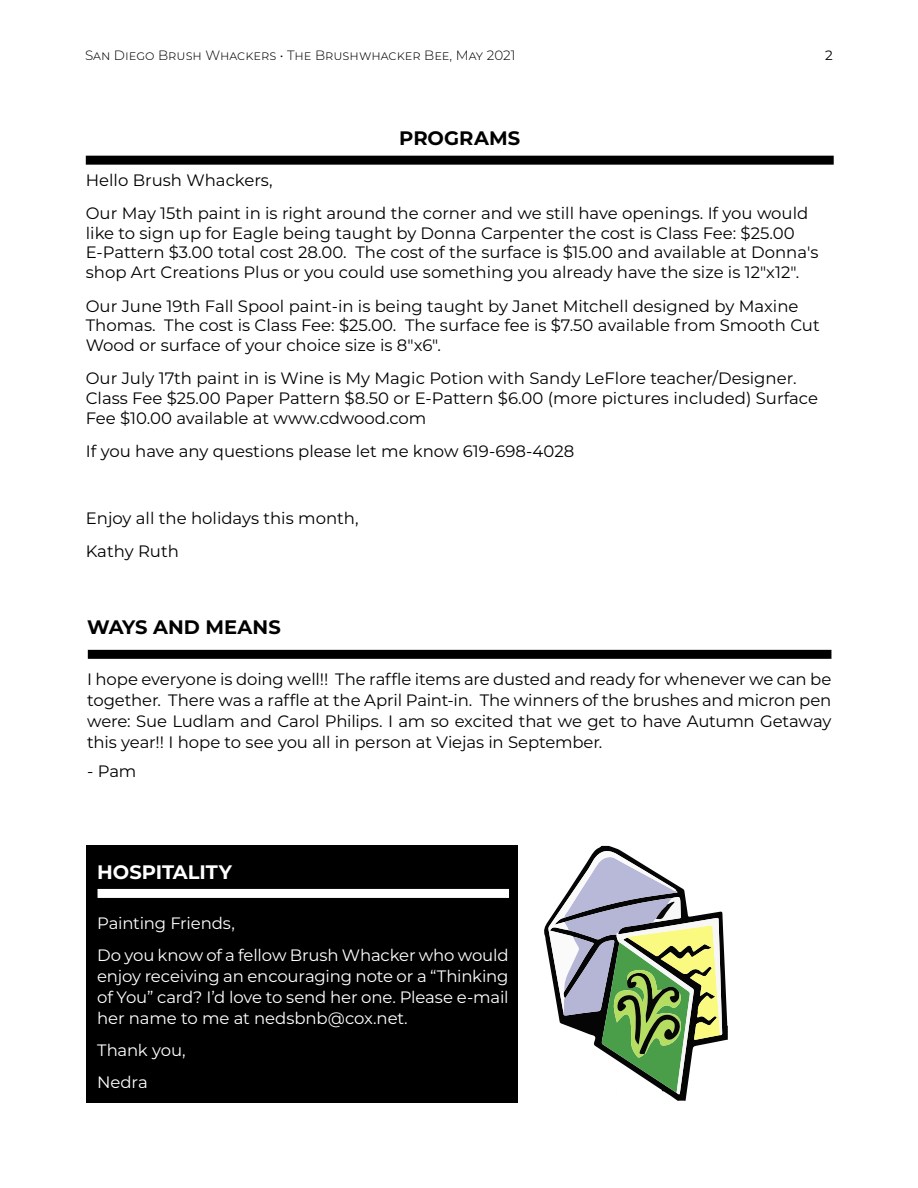
<style>
.page{position:relative;width:918px;height:1188px;background:#fff}
.page>*{position:absolute;margin:0;border:0;box-sizing:border-box;transform-origin:0 0}
.t1{font:700 19.5px "Montserrat";color:#000}
.t2{font:700 19.5px "Montserrat";letter-spacing:-.005em;color:#fff}
.t3{font:16.5px/19.8px "Montserrat";color:#000}
.t4{font:16.5px/31.8px "Montserrat";letter-spacing:-.015em;color:#fff}
.t5{font:300 13.5px "Montserrat";color:#000}
.t6{font:13.5px "Montserrat";color:#000}
</style>
<div class="page">
<div style="left:86px;top:156px;width:748px;height:9px;background:#000"></div>
<div style="left:88px;top:650px;width:743px;height:9px;background:#000"></div>
<svg style="left:544px;top:846px;width:184px;height:195px"></svg>
<svg style="left:548px;top:849px;width:174px;height:252px"></svg>
<div style="left:87px;top:846px;width:431px;height:257px;background:#000"></div>
<div style="left:98px;top:889px;width:411px;height:9px;background:#fff"></div>
<p class="t5" style="left:85px;top:46px;width:432px">San Diego Brush Whackers • The Brushwhacker Bee, May 2021</p>
<p class="t6" style="left:825px;top:46px;width:9px">2</p>
<p class="t1" style="left:399px;top:124px;width:122px">PROGRAMS</p>
<p class="t3" style="left:86px;top:162px;width:724px;line-height:33.3px">Hello Brush Whackers,<br>Our May 15th paint in is right around the corner and we still have openings. If you would</p>
<p class="t3" style="left:86px;top:222px;width:734px">like to sign up for Eagle being taught by Donna Carpenter the cost is Class Fee: $25.00<br>E-Pattern $3.00 total cost 28.00. The cost of the surface is $15.00 and available at Donna's shop Art Creations Plus or you could use something you already have the size is 12"x12".</p>
<p class="t3" style="left:86px;top:295px;width:735px">Our June 19th Fall Spool paint-in is being taught by Janet Mitchell designed by Maxine<br>Thomas. The cost is Class Fee: $25.00. The surface fee is $7.50 available from Smooth Cut<br>Wood or surface of your choice size is 8"x6".</p>
<p class="t3" style="left:86px;top:368px;width:734px">Our July 17th paint in is Wine is My Magic Potion with Sandy LeFlore teacher/Designer.<br>Class Fee $25.00 Paper Pattern $8.50 or E-Pattern $6.00 (more pictures included) Surface<br>Fee $10.00 available at www.cdwood.com</p>
<p class="t3" style="left:86px;top:441px;width:490px">If you have any questions please let me know 619-698-4028</p>
<p class="t3" style="left:86px;top:501px;width:274px;line-height:33.3px">Enjoy all the holidays this month,<br>Kathy Ruth</p>
<p class="t1" style="left:87px;top:613px;width:195px">WAYS AND MEANS</p>
<p class="t3" style="left:87px;top:668px;width:746px;line-height:21px;text-align:justify">I hope everyone is doing well!! The raffle items are dusted and ready for whenever we can be together. There was a raffle at the April Paint-in. The winners of the brushes and micron pen were: Sue Ludlam and Carol Philips. I am so excited that we get to have Autumn Getaway this year!! I hope to see you all in person at Viejas in September.</p>
<p class="t3" style="left:87px;top:761px;width:51px">- Pam</p>
<p class="t2" style="left:97px;top:858px;width:136px">HOSPITALITY</p>
<p class="t4" style="left:97px;top:907px;width:413px">Painting Friends,<br>Do you know of a fellow Brush Whacker who would</p>
<p class="t4" style="left:97px;top:965px;width:413px;line-height:21px;text-align:justify">enjoy receiving an encouraging note or a “Thinking of You” card? I’d love to send her one. Please e-mail her name to me at nedsbnb@cox.net.</p>
<p class="t4" style="left:97px;top:1034px;width:90px">Thank you,<br>Nedra</p>
</div>
